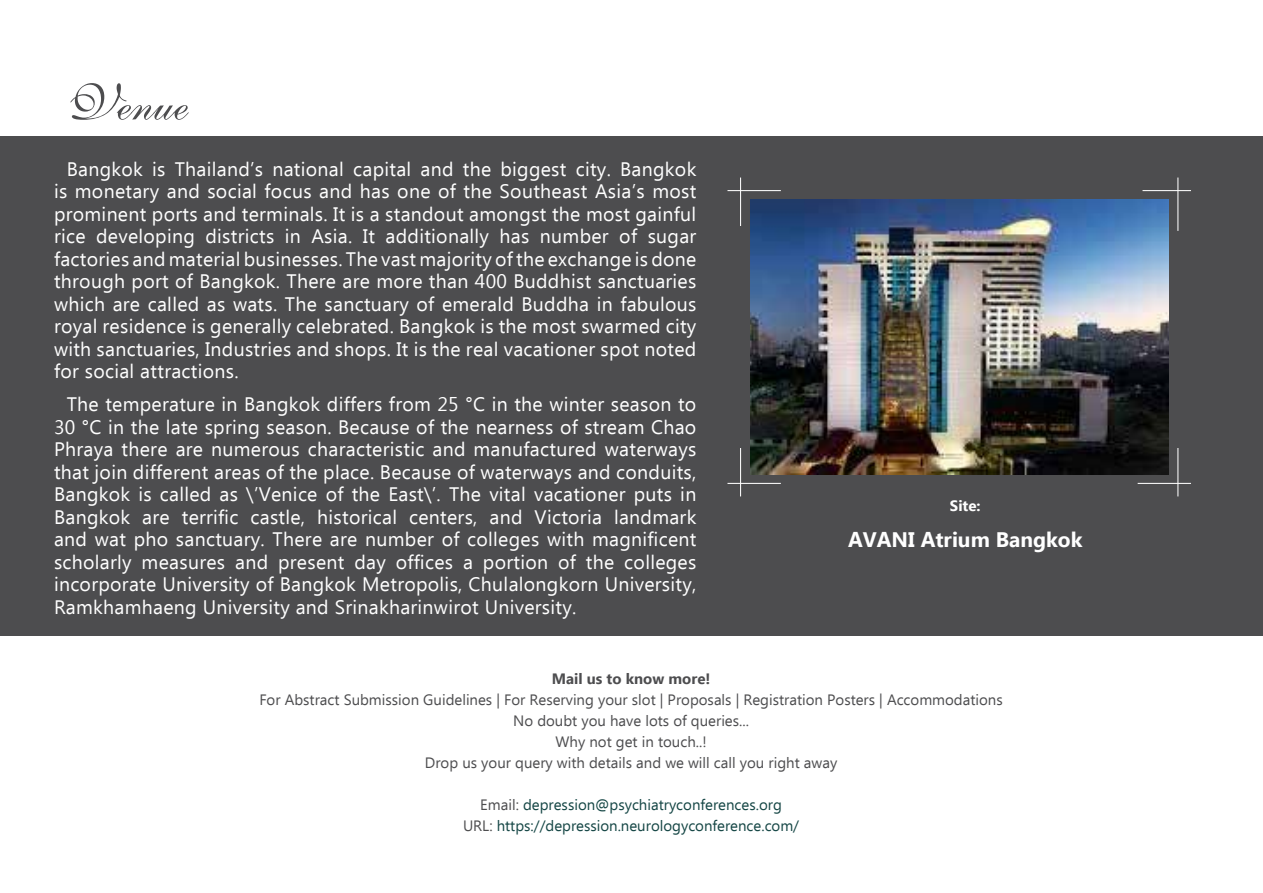
<style>
.page{position:relative;width:1263px;height:893px;background:#fff}
.page>*{position:absolute;margin:0;border:0;box-sizing:border-box;transform-origin:0 0}
.t1{font:51px "English 111 Presto BT";color:#4d4d4f}
.t2{font:700 21px "Ebrima";color:#fff}
.t3{font:19.5px/22.5px "Ebrima";letter-spacing:.015em;color:#fff;text-align:justify}
.t4{font:15px/21px "Ebrima";color:#4d4d4f;text-align:center}
.t5{font:15px/21px "Ebrima";color:#154645;text-align:center}
.t6{font:700 15px "Ebrima";color:#4d4d4f}
.t7{font:700 15px "Ebrima";color:#fff}
.s1{color:#4d4d4f}
</style>
<div class="page">
<div style="left:0;top:136px;width:1263px;height:500px;background:#4d4d4f"></div>
<img style="left:750px;top:200px;width:418px;height:274px">
<hr style="left:1138px;top:483px;width:53px;height:1px;background:#fff">
<hr style="left:1177px;top:448px;width:1px;height:48px;background:#fff">
<hr style="left:727px;top:483px;width:54px;height:1px;background:#fff">
<hr style="left:740px;top:448px;width:1px;height:48px;background:#fff">
<hr style="left:727px;top:190px;width:54px;height:1px;background:#fff">
<hr style="left:740px;top:178px;width:1px;height:48px;background:#fff">
<hr style="left:1177px;top:178px;width:1px;height:53px;background:#fff">
<hr style="left:1142px;top:190px;width:49px;height:1px;background:#fff">
<h1 class="t1" style="left:65px;top:71px;width:125px">Venue</h1>
<p class="t3" style="left:54px;top:159px;width:644px;text-indent:13px">Bangkok is Thailand’s national capital and the biggest city. Bangkok is monetary and social focus and has one of the Southeast Asia’s most prominent ports and terminals. It is a standout amongst the most gainful rice developing districts in Asia. It additionally has number of sugar factories and material businesses. The vast majority of the exchange is done through port of Bangkok. There are more than 400 Buddhist sanctuaries which are called as wats. The sanctuary of emerald Buddha in fabulous royal residence is generally celebrated. Bangkok is the most swarmed city with sanctuaries, Industries and shops. It is the real vacationer spot noted for social attractions.</p>
<p class="t3" style="left:54px;top:395px;width:644px;text-indent:13px">The temperature in Bangkok differs from 25 °C in the winter season to 30 °C in the late spring season. Because of the nearness of stream Chao Phraya there are numerous characteristic and manufactured waterways that join different areas of the place. Because of waterways and conduits, Bangkok is called as \’Venice of the East\’. The vital vacationer puts in Bangkok are terrific castle, historical centers, and Victoria landmark and wat pho sanctuary. There are number of colleges with magnificent scholarly measures and present day offices a portion of the colleges incorporate University of Bangkok Metropolis, Chulalongkorn University, Ramkhamhaeng University and Srinakharinwirot University.</p>
<p class="t7" style="left:950px;top:494px;width:32px">Site:</p>
<p class="t2" style="left:848px;top:524px;width:236px">AVANI Atrium Bangkok</p>
<p class="t6" style="left:552px;top:667px;width:160px">Mail us to know more!</p>
<p class="t4" style="left:259px;top:690px;width:745px">For Abstract Submission Guidelines | For Reserving your slot | Proposals | Registration Posters | Accommodations No doubt you have lots of queries...<br>Why not get in touch..!<br>Drop us your query with details and we will call you right away</p>
<p class="t5" style="left:463px;top:795px;width:338px"><span class="s1">Email:</span> depression@psychiatryconferences.org<br><span class="s1">URL:</span> https://depression.neurologyconference.com/</p>
</div>
